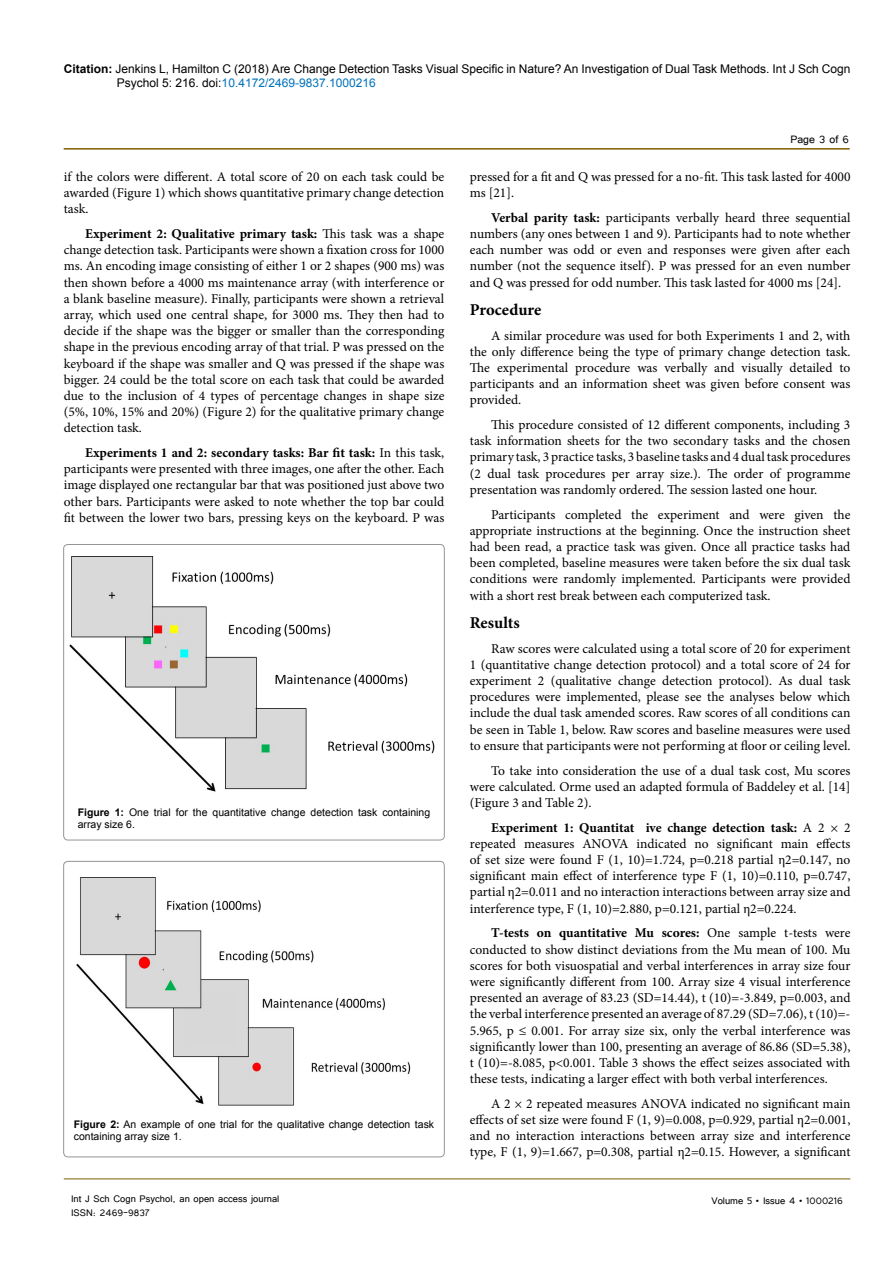
<style>
.page{position:relative;width:893px;height:1263px;background:#fff}
.page>*{position:absolute;margin:0;border:0;box-sizing:border-box;transform-origin:0 0}
.t1{font:700 16.5px "Minion Pro";color:#000}
.t2{font:13.5px/16.2px "Minion Pro";color:#000;text-align:justify}
.t3{font:13.5px "Tunga";color:#000}
.t4{font:12px/14.4px "Arial";color:#000}
.t5{font:12px "Tunga";color:#000}
.t6{font:10.5px/12.6px "Arial";color:#000}
.s1{font-weight:700}
.s2{color:#0072bc}
</style>
<div class="page">
<hr style="left:64px;top:148px;width:786px;height:2px;background:#7f5d00">
<hr style="left:64px;top:1179px;width:786px;height:1px;background:#7f5d00">
<div style="left:64px;top:544px;width:380px;height:296px;border:1px solid #939598;border-radius:4px"></div>
<img style="left:70px;top:556px;width:365px;height:236px">
<div style="left:64px;top:861px;width:380px;height:296px;border:1px solid #939598;border-radius:4px"></div>
<img style="left:77px;top:878px;width:334px;height:228px">
<p class="t4" style="left:117px;top:61px;width:735px;text-indent:-53px"><span class="s1">Citation:</span> Jenkins L, Hamilton C (2018) Are Change Detection Tasks Visual Specific in Nature? An Investigation of Dual Task Methods. Int J Sch Cogn<br>Psychol 5: 216. doi:<span class="s2">10.4172/2469-9837.1000216</span></p>
<p class="t2" style="left:64px;top:168px;width:382px">if the colors were different. A total score of 20 on each task could be awarded (Figure 1) which shows quantitative primary change detection task.</p>
<p class="t2" style="left:64px;top:226px;width:382px;text-indent:21px"><span class="s1">Experiment 2: Qualitative primary task:</span> This task was a shape change detection task. Participants were shown a fixation cross for 1000 ms. An encoding image consisting of either 1 or 2 shapes (900 ms) was then shown before a 4000 ms maintenance array (with interference or a blank baseline measure). Finally, participants were shown a retrieval array, which used one central shape, for 3000 ms. They then had to decide if the shape was the bigger or smaller than the corresponding shape in the previous encoding array of that trial. P was pressed on the keyboard if the shape was smaller and Q was pressed if the shape was bigger. 24 could be the total score on each task that could be awarded due to the inclusion of 4 types of percentage changes in shape size (5%, 10%, 15% and 20%) (Figure 2) for the qualitative primary change detection task.</p>
<p class="t2" style="left:64px;top:445px;width:382px;text-indent:21px"><span class="s1">Experiments 1 and 2: secondary tasks: Bar fit task:</span> In this task, participants were presented with three images, one after the other. Each image displayed one rectangular bar that was positioned just above two other bars. Participants were asked to note whether the top bar could fit between the lower two bars, pressing keys on the keyboard. P was</p>
<p class="t6" style="left:78px;top:806px;width:354px"><span class="s1">Figure 1:</span> One trial for the quantitative change detection task containing array size 6.</p>
<p class="t6" style="left:74px;top:1118px;width:362px"><span class="s1">Figure 2:</span> An example of one trial for the qualitative change detection task containing array size 1.</p>
<p class="t3" style="left:790px;top:131px;width:60px">Page 3 of 6</p>
<p class="t2" style="left:470px;top:168px;width:382px">pressed for a fit and Q was pressed for a no-fit. This task lasted for 4000 ms [21].</p>
<p class="t2" style="left:470px;top:209px;width:382px;text-indent:21px"><span class="s1">Verbal parity task:</span> participants verbally heard three sequential numbers (any ones between 1 and 9). Participants had to note whether each number was odd or even and responses were given after each number (not the sequence itself). P was pressed for an even number and Q was pressed for odd number. This task lasted for 4000 ms [24].</p>
<p class="t1" style="left:470px;top:298px;width:73px">Procedure</p>
<p class="t2" style="left:470px;top:327px;width:382px;text-indent:21px">A similar procedure was used for both Experiments 1 and 2, with the only difference being the type of primary change detection task.<br>The experimental procedure was verbally and visually detailed to participants and an information sheet was given before consent was provided.</p>
<p class="t2" style="left:470px;top:417px;width:382px;text-indent:21px">This procedure consisted of 12 different components, including 3 task information sheets for the two secondary tasks and the chosen primary task, 3 practice tasks, 3 baseline tasks and 4 dual task procedures (2 dual task procedures per array size.). The order of programme presentation was randomly ordered. The session lasted one hour.</p>
<p class="t2" style="left:470px;top:506px;width:382px;text-indent:21px">Participants completed the experiment and were given the appropriate instructions at the beginning. Once the instruction sheet had been read, a practice task was given. Once all practice tasks had been completed, baseline measures were taken before the six dual task conditions were randomly implemented. Participants were provided with a short rest break between each computerized task.</p>
<p class="t1" style="left:470px;top:611px;width:51px">Results</p>
<p class="t2" style="left:470px;top:640px;width:382px;text-indent:21px">Raw scores were calculated using a total score of 20 for experiment 1 (quantitative change detection protocol) and a total score of 24 for experiment 2 (qualitative change detection protocol). As dual task procedures were implemented, please see the analyses below which include the dual task amended scores. Raw scores of all conditions can be seen in Table 1, below. Raw scores and baseline measures were used to ensure that participants were not performing at floor or ceiling level.</p>
<p class="t2" style="left:470px;top:762px;width:382px;text-indent:21px">To take into consideration the use of a dual task cost, Mu scores were calculated. Orme used an adapted formula of Baddeley et al. [14] (Figure 3 and Table 2).</p>
<p class="t2" style="left:470px;top:819px;width:382px;text-indent:21px"><span class="s1">Experiment 1: Quantitat ive change detection task:</span> A 2 × 2 repeated measures ANOVA indicated no significant main effects of set size were found F (1, 10)=1.724, p=0.218 partial η2=0.147, no significant main effect of interference type F (1, 10)=0.110, p=0.747, partial η2=0.011 and no interaction interactions between array size and interference type, F (1, 10)=2.880, p=0.121, partial η2=0.224.</p>
<p class="t2" style="left:470px;top:925px;width:382px;text-indent:21px"><span class="s1">T-tests on quantitative Mu scores:</span> One sample t-tests were conducted to show distinct deviations from the Mu mean of 100. Mu scores for both visuospatial and verbal interferences in array size four were significantly different from 100. Array size 4 visual interference presented an average of 83.23 (SD=14.44), t (10)=-3.849, p=0.003, and the verbal interference presented an average of 87.29 (SD=7.06), t (10)=- 5.965, p ≤ 0.001. For array size six, only the verbal interference was significantly lower than 100, presenting an average of 86.86 (SD=5.38), t (10)=-8.085, p&lt;0.001. Table 3 shows the effect seizes associated with these tests, indicating a larger effect with both verbal interferences.</p>
<p class="t2" style="left:470px;top:1095px;width:382px;text-indent:21px">A 2 × 2 repeated measures ANOVA indicated no significant main effects of set size were found F (1, 9)=0.008, p=0.929, partial η2=0.001, and no interaction interactions between array size and interference type, F (1, 9)=1.667, p=0.308, partial η2=0.15. However, a significant</p>
<p class="t5" style="left:71px;top:1191px;width:210px">Int J Sch Cogn Psychol, an open access journal</p>
<p class="t5" style="left:711px;top:1193px;width:133px">Volume 5 • Issue 4 • 1000216</p>
<p class="t5" style="left:71px;top:1205px;width:80px">ISSN: 2469-9837</p>
</div>
